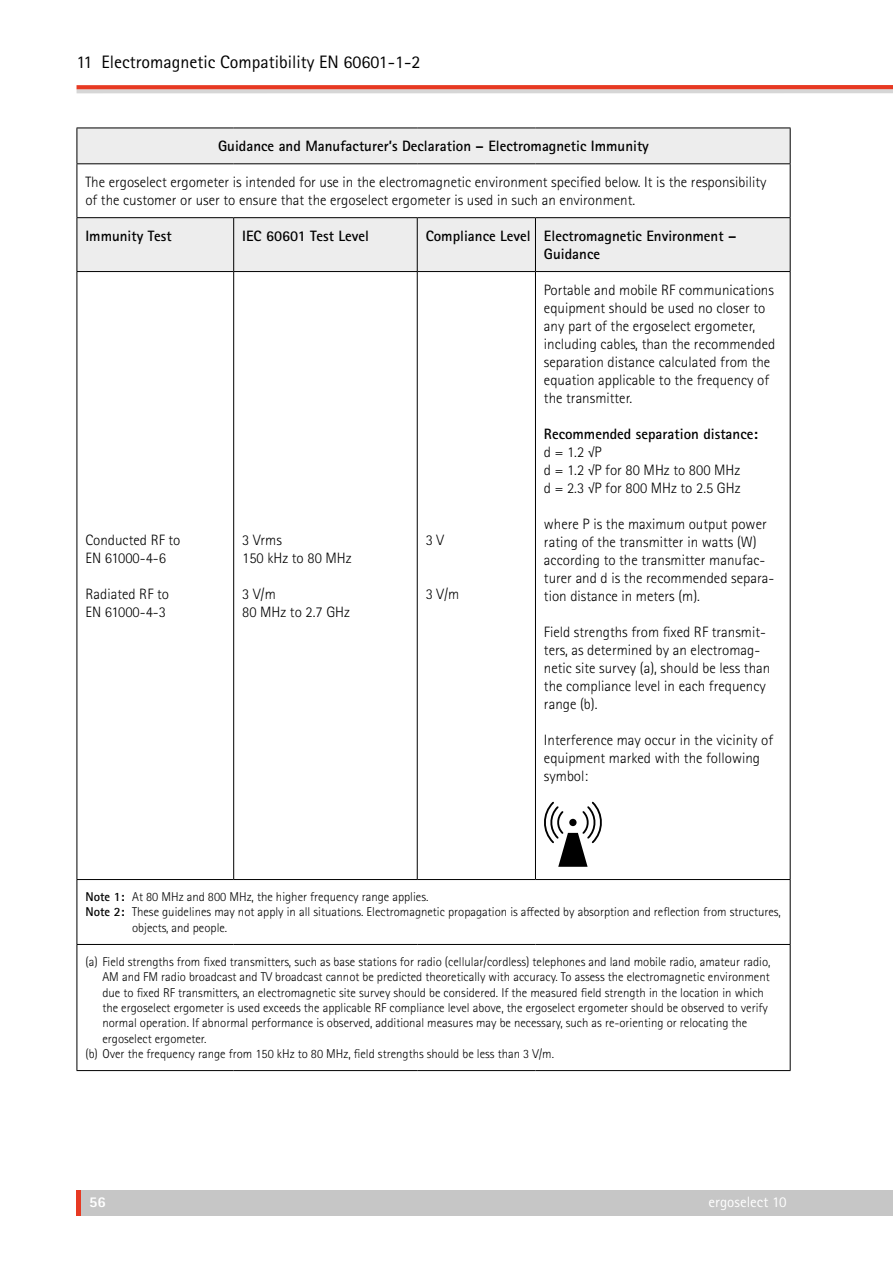
<style>
.page{position:relative;width:893px;height:1263px;background:#fff}
.page>*{position:absolute;margin:0;border:0;box-sizing:border-box;transform-origin:0 0}
.t1{font:18px "Rotis Sans Serif Pro";color:#000}
.t2{font:300 15px/18px "Rotis Sans Serif Pro";color:#000}
.t3{font:700 15px/18px "Rotis Sans Serif Pro";color:#000}
.t4{font:15px "Rotis Sans Serif Pro";color:#fff}
.t5{font:800 15px "Rotis Sans Serif Pro";color:#fff}
.t6{font:300 12.75px "Rotis Sans Serif Pro";color:#000}
.s1{font-weight:700}
</style>
<div class="page">
<svg style="left:77px;top:89px;width:816px;height:4px;background:#d8cdcc"></svg>
<svg style="left:77px;top:85px;width:816px;height:4px;background:#e73d27"></svg>
<div style="left:78px;top:1191px;width:815px;height:25px;background:#c6c6c6"></div>
<hr style="left:77px;top:1191px;width:4px;height:25px;background:#e73922">
<svg style="left:78px;top:129px;width:712px;height:142px;fill:#ededed"></svg>
<hr style="left:77px;top:128px;width:157px;height:1px;background:#000">
<hr style="left:77px;top:128px;width:1px;height:35px;background:#000">
<hr style="left:234px;top:128px;width:183px;height:1px;background:#000">
<hr style="left:417px;top:128px;width:118px;height:1px;background:#000">
<hr style="left:535px;top:128px;width:255px;height:1px;background:#000">
<hr style="left:790px;top:128px;width:1px;height:35px;background:#000">
<hr style="left:77px;top:163px;width:157px;height:1px;background:#000">
<hr style="left:77px;top:164px;width:1px;height:53px;background:#000">
<hr style="left:234px;top:163px;width:183px;height:1px;background:#000">
<hr style="left:417px;top:163px;width:118px;height:1px;background:#000">
<hr style="left:535px;top:163px;width:255px;height:1px;background:#000">
<hr style="left:790px;top:164px;width:1px;height:53px;background:#000">
<hr style="left:77px;top:217px;width:157px;height:1px;background:#000">
<hr style="left:77px;top:218px;width:1px;height:53px;background:#000">
<hr style="left:234px;top:217px;width:183px;height:1px;background:#000">
<hr style="left:233px;top:218px;width:1px;height:53px;background:#000">
<hr style="left:417px;top:217px;width:118px;height:1px;background:#000">
<hr style="left:417px;top:218px;width:1px;height:53px;background:#000">
<hr style="left:535px;top:217px;width:255px;height:1px;background:#000">
<hr style="left:535px;top:218px;width:1px;height:53px;background:#000">
<hr style="left:790px;top:218px;width:1px;height:53px;background:#000">
<hr style="left:77px;top:271px;width:157px;height:1px;background:#000">
<hr style="left:234px;top:271px;width:183px;height:1px;background:#000">
<hr style="left:417px;top:271px;width:118px;height:1px;background:#000">
<hr style="left:535px;top:271px;width:255px;height:1px;background:#000">
<hr style="left:77px;top:272px;width:1px;height:607px;background:#000">
<hr style="left:233px;top:272px;width:1px;height:607px;background:#000">
<hr style="left:417px;top:272px;width:1px;height:607px;background:#000">
<hr style="left:535px;top:272px;width:1px;height:607px;background:#000">
<hr style="left:790px;top:272px;width:1px;height:607px;background:#000">
<hr style="left:77px;top:879px;width:157px;height:1px;background:#000">
<hr style="left:77px;top:880px;width:1px;height:64px;background:#000">
<hr style="left:234px;top:879px;width:183px;height:1px;background:#000">
<hr style="left:417px;top:879px;width:118px;height:1px;background:#000">
<hr style="left:535px;top:879px;width:255px;height:1px;background:#000">
<hr style="left:790px;top:880px;width:1px;height:64px;background:#000">
<hr style="left:77px;top:944px;width:157px;height:1px;background:#000">
<hr style="left:77px;top:945px;width:1px;height:125px;background:#000">
<hr style="left:234px;top:944px;width:183px;height:1px;background:#000">
<hr style="left:417px;top:944px;width:118px;height:1px;background:#000">
<hr style="left:535px;top:944px;width:255px;height:1px;background:#000">
<hr style="left:790px;top:945px;width:1px;height:125px;background:#000">
<hr style="left:77px;top:1070px;width:157px;height:1px;background:#000">
<hr style="left:234px;top:1070px;width:183px;height:1px;background:#000">
<hr style="left:417px;top:1070px;width:118px;height:1px;background:#000">
<hr style="left:535px;top:1070px;width:255px;height:1px;background:#000">
<svg style="left:544px;top:801px;width:58px;height:66px"></svg>
<div style="left:569px;top:819px;width:8px;height:7px;background:#000;border-radius:50%"></div>
<p class="t1" style="left:77px;top:51px;width:345px">11 Electromagnetic Compatibility EN 60601-1-2</p>
<p class="t3" style="left:218px;top:137px;width:432px">Guidance and Manufacturer’s Declaration – Electromagnetic Immunity</p>
<p class="t2" style="left:85px;top:173px;width:683px">The ergoselect ergometer is intended for use in the electromagnetic environment specified below. It is the responsibility of the customer or user to ensure that the ergoselect ergometer is used in such an environment.</p>
<p class="t3" style="left:85px;top:227px;width:88px">Immunity Test</p>
<p class="t3" style="left:242px;top:227px;width:128px">IEC 60601 Test Level</p>
<p class="t3" style="left:544px;top:227px;width:194px;text-indent:-118px">Compliance Level Electromagnetic Environment –<br>Guidance</p>
<p class="t2" style="left:85px;top:531px;width:96px">Conducted RF to<br>EN 61000-4-6</p>
<p class="t2" style="left:85px;top:585px;width:85px">Radiated RF to<br>EN 61000-4-3</p>
<p class="t2" style="left:242px;top:531px;width:111px">3 Vrms<br>150 kHz to 80 MHz</p>
<p class="t2" style="left:242px;top:585px;width:109px">3 V/m<br>80 MHz to 2.7 GHz</p>
<p class="t2" style="left:426px;top:531px;width:20px">3 V</p>
<p class="t2" style="left:426px;top:585px;width:35px">3 V/m</p>
<p class="t2" style="left:544px;top:281px;width:233px">Portable and mobile RF communications equipment should be used no closer to any part of the ergoselect ergometer, including cables, than the recommended separation distance calculated from the equation applicable to the frequency of the transmitter.</p>
<p class="t3" style="left:544px;top:424px;width:215px">Recommended separation distance:</p>
<p class="t2" style="left:544px;top:443px;width:198px">d = 1.2 √P<br>d = 1.2 √P for 80 MHz to 800 MHz d = 2.3 √P for 800 MHz to 2.5 GHz</p>
<p class="t2" style="left:544px;top:515px;width:232px">where P is the maximum output power rating of the transmitter in watts (W) according to the transmitter manufac‑ turer and d is the recommended separa‑ tion distance in meters (m).</p>
<p class="t2" style="left:544px;top:623px;width:228px">Field strengths from fixed RF transmit‑ ters, as determined by an electromag‑ netic site survey (a), should be less than the compliance level in each frequency range (b).</p>
<p class="t2" style="left:544px;top:731px;width:231px">Interference may occur in the vicinity of equipment marked with the following symbol:</p>
<p class="t6" style="left:85px;top:889px;width:345px"><span class="s1">Note 1:</span> At 80 MHz and 800 MHz, the higher frequency range applies.</p>
<p class="t6" style="left:85px;top:905px;width:697px"><span class="s1">Note 2:</span> These guidelines may not apply in all situations. Electromagnetic propagation is affected by absorption and reflection from structures,</p>
<p class="t6" style="left:132px;top:920px;width:97px">objects, and people.</p>
<p class="t6" style="left:85px;top:954px;width:687px">(a) Field strengths from fixed transmitters, such as base stations for radio (cellular/cordless) telephones and land mobile radio, amateur radio,</p>
<p class="t6" style="left:102px;top:970px;width:669px">AM and FM radio broadcast and TV broadcast cannot be predicted theoretically with accuracy. To assess the electromagnetic environment</p>
<p class="t6" style="left:102px;top:985px;width:663px">due to fixed RF transmitters, an electromagnetic site survey should be considered. If the measured field strength in the location in which</p>
<p class="t6" style="left:102px;top:1000px;width:667px">the ergoselect ergometer is used exceeds the applicable RF compliance level above, the ergoselect ergometer should be observed to verify</p>
<p class="t6" style="left:102px;top:1015px;width:646px">normal operation. If abnormal performance is observed, additional measures may be necessary, such as re-orienting or relocating the</p>
<p class="t6" style="left:102px;top:1031px;width:106px">ergoselect ergometer.</p>
<p class="t6" style="left:85px;top:1046px;width:470px">(b) Over the frequency range from 150 kHz to 80 MHz, field strengths should be less than 3 V/m.</p>
<p class="t5" style="left:89px;top:1193px;width:18px">56</p>
<p class="t4" style="left:709px;top:1193px;width:80px">ergoselect 10</p>
</div>
